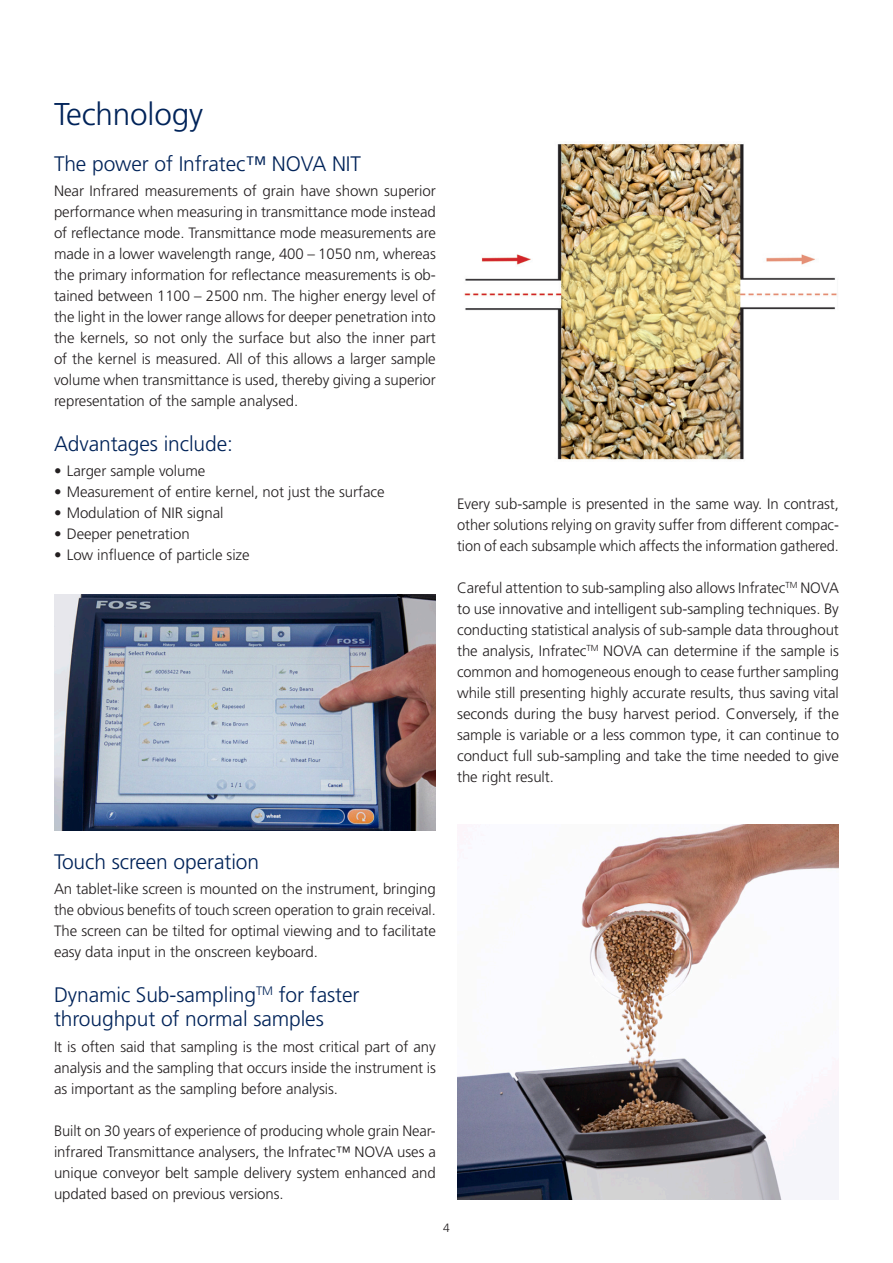
<style>
.page{position:relative;width:893px;height:1263px;background:#fff}
.page>*{position:absolute;margin:0;border:0;box-sizing:border-box;transform-origin:0 0}
.Stor_rubrik{font:300 31.5px "Frutiger";letter-spacing:-.005em;color:#002359}
.Rubrik{font:300 21px/24px "Frutiger";letter-spacing:-.005em;color:#002359}
.Brødtekst{font:300 15px/21px "Frutiger";letter-spacing:-.005em;color:#231f20;text-align:justify}
.t1{font:300 12px "Frutiger";color:#231f20}
</style>
<div class="page">
<img style="left:464px;top:143px;width:374px;height:318px">
<img style="left:54px;top:595px;width:382px;height:236px">
<img style="left:457px;top:825px;width:382px;height:374px">
<p class="Stor_rubrik" style="left:54px;top:97px;width:151px">Technology</p>
<p class="Rubrik" style="left:54px;top:152px;width:309px">The power of Infratec™ NOVA NIT</p>
<p class="Brødtekst" style="left:54px;top:180px;width:383px">Near Infrared measurements of grain have shown superior performance when measuring in transmittance mode instead of reflectance mode. Transmittance mode measurements are made in a lower wavelength range, 400 – 1050 nm, whereas the primary information for reflectance measurements is ob&shy;tained between 1100 – 2500 nm. The higher energy level of the light in the lower range allows for deeper penetration into</p>
<p class="Brødtekst" style="left:54px;top:327px;width:383px">the kernels, so not only the surface but also the inner part of the kernel is measured. All of this allows a larger sample volume when transmittance is used, thereby giving a superior representation of the sample analysed.</p>
<p class="Rubrik" style="left:54px;top:432px;width:180px">Advantages include:</p>
<p class="Brødtekst" style="left:54px;top:461px;width:153px">• Larger sample volume</p>
<p class="Brødtekst" style="left:54px;top:482px;width:332px">• Measurement of entire kernel, not just the surface</p>
<p class="Brødtekst" style="left:54px;top:503px;width:171px">• Modulation of NIR signal</p>
<p class="Brødtekst" style="left:54px;top:524px;width:137px">• Deeper penetration</p>
<p class="Brødtekst" style="left:54px;top:545px;width:197px">• Low influence of particle size</p>
<p class="Brødtekst" style="left:457px;top:494px;width:383px">Every sub-sample is presented in the same way. In contrast, other solutions relying on gravity suffer from different compac&shy;tion of each subsample which affects the information gathered.</p>
<p class="Brødtekst" style="left:457px;top:578px;width:383px">Careful attention to sub-sampling also allows Infratec<sup>TM</sup> NOVA to use innovative and intelligent sub-sampling techniques. By conducting statistical analysis of sub-sample data throughout the analysis, Infratec<sup>TM</sup> NOVA can determine if the sample is common and homogeneous enough to cease further sampling while still presenting highly accurate results, thus saving vital seconds during the busy harvest period. Conversely, if the sample is variable or a less common type, it can continue to conduct full sub-sampling and take the time needed to give the right result.</p>
<p class="Rubrik" style="left:54px;top:850px;width:207px">Touch screen operation</p>
<p class="Brødtekst" style="left:54px;top:879px;width:383px">An tablet-like screen is mounted on the instrument, bringing the obvious benefits of touch screen operation to grain receival.<br>The screen can be tilted for optimal viewing and to facilitate easy data input in the onscreen keyboard.</p>
<p class="Rubrik" style="left:54px;top:983px;width:307px">Dynamic Sub-sampling<sup>TM</sup> for faster throughput of normal samples</p>
<p class="Brødtekst" style="left:54px;top:1036px;width:383px">It is often said that sampling is the most critical part of any analysis and the sampling that occurs inside the instrument is as important as the sampling before analysis.</p>
<p class="Brødtekst" style="left:54px;top:1120px;width:383px">Built on 30 years of experience of producing whole grain Near&shy;infrared Transmittance analysers, the Infratec™ NOVA uses a unique conveyor belt sample delivery system enhanced and updated based on previous versions.</p>
<p class="t1" style="left:443px;top:1221px;width:8px">4</p>
</div>
